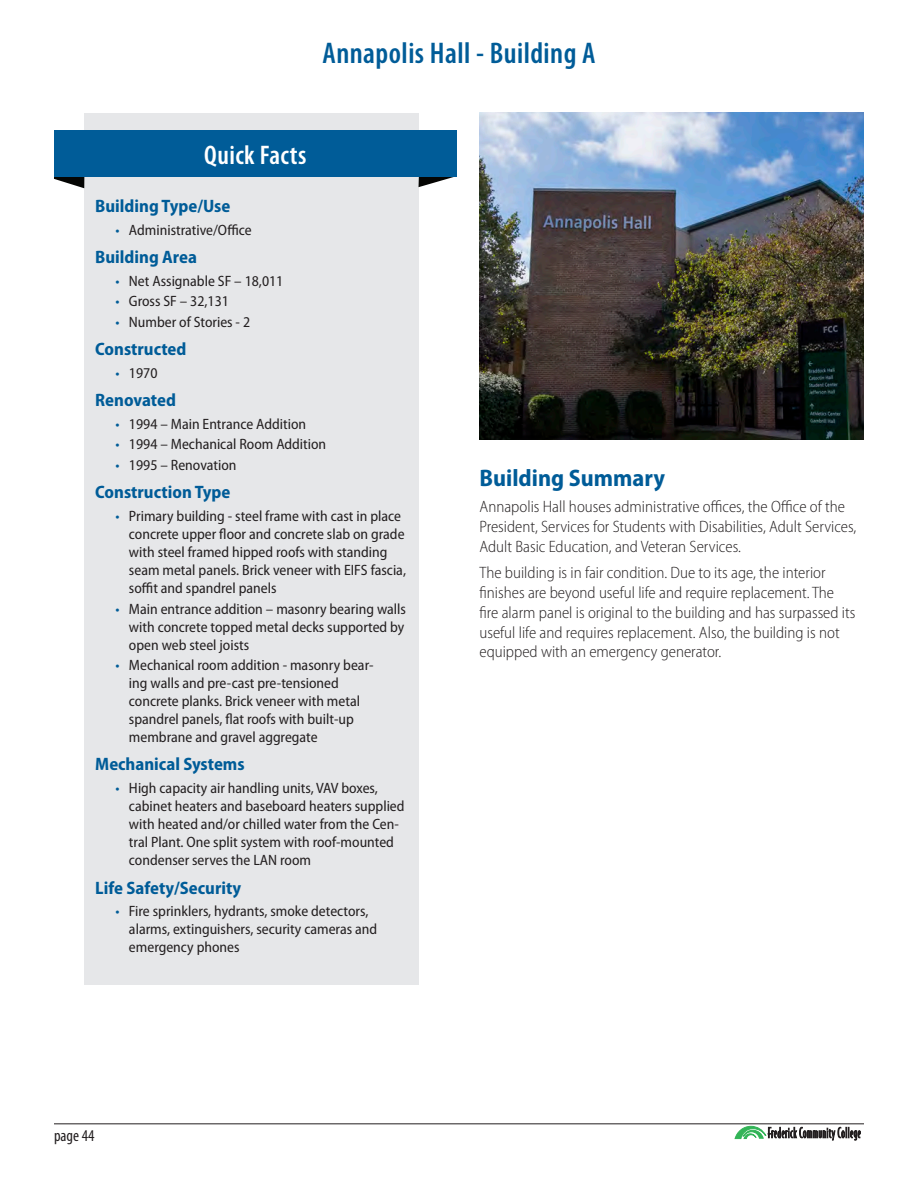
<style>
.page{position:relative;width:918px;height:1188px;background:#fff}
.page>*{position:absolute;margin:0;border:0;box-sizing:border-box;transform-origin:0 0}
.Building_Names_-_App{font:600 condensed 30px "Myriad Pro";letter-spacing:.015em;color:#005c98}
.Quick_Facts{font:600 condensed 27px "Myriad Pro";letter-spacing:.015em;color:#fff}
.Header2{font:700 semi-condensed 24px "Myriad Pro";color:#005c98}
.Quick_Facts_-_bold{font:700 semi-condensed 18px "Myriad Pro";color:#005c98}
.Building_Summary{font:300 semi-condensed 16.5px/19.8px "Myriad Pro";color:#231f20}
.t1{font:condensed 16.5px "Myriad Pro";color:#231f20}
.t2{font:semi-condensed 15px/18px "Myriad Pro";color:#231f20}
.s1{color:#005c98}
</style>
<div class="page">
<hr style="left:54px;top:1123px;width:810px;height:1px;background:#231f20">
<svg style="left:735px;top:1126px;width:126px;height:15px"></svg>
<div style="left:84px;top:113px;width:335px;height:871px;background:#e6e7e9"></div>
<svg style="left:54px;top:177px;width:31px;height:11px"></svg>
<svg style="left:418px;top:177px;width:36px;height:10px"></svg>
<div style="left:54px;top:130px;width:403px;height:47px;background:#005c98"></div>
<img style="left:480px;top:113px;width:384px;height:326px">
<p class="Building_Names_-_App" style="left:322px;top:35px;width:275px">Annapolis Hall - Building A</p>
<p class="Quick_Facts" style="left:204px;top:138px;width:104px">Quick Facts</p>
<p class="Quick_Facts_-_bold" style="left:95px;top:194px;width:137px">Building Type/Use</p>
<p class="t2" style="left:115px;top:220px;width:138px"><span class="s1">•</span> Administrative/Office</p>
<p class="Quick_Facts_-_bold" style="left:95px;top:245px;width:103px">Building Area</p>
<p class="t2" style="left:115px;top:272px;width:169px"><span class="s1">•</span> Net Assignable SF – 18,011</p>
<p class="t2" style="left:115px;top:292px;width:115px"><span class="s1">•</span> Gross SF – 32,131</p>
<p class="t2" style="left:115px;top:312px;width:136px"><span class="s1">•</span> Number of Stories - 2</p>
<p class="Quick_Facts_-_bold" style="left:95px;top:337px;width:93px">Constructed</p>
<p class="t2" style="left:115px;top:364px;width:43px"><span class="s1">•</span> 1970</p>
<p class="Quick_Facts_-_bold" style="left:95px;top:389px;width:82px">Renovated</p>
<p class="t2" style="left:115px;top:415px;width:192px"><span class="s1">•</span> 1994 – Main Entrance Addition</p>
<p class="t2" style="left:115px;top:435px;width:212px"><span class="s1">•</span> 1994 – Mechanical Room Addition</p>
<p class="t2" style="left:115px;top:456px;width:123px"><span class="s1">•</span> 1995 – Renovation</p>
<p class="Quick_Facts_-_bold" style="left:95px;top:481px;width:137px">Construction Type</p>
<p class="t2" style="left:129px;top:507px;width:279px;text-indent:-14px"><span class="s1">•</span> Primary building - steel frame with cast in place concrete upper floor and concrete slab on grade with steel framed hipped roofs with standing seam metal panels. Brick veneer with EIFS fascia, soffit and spandrel panels</p>
<p class="t2" style="left:129px;top:599px;width:279px;text-align:justify;text-indent:-14px"><span class="s1">•</span> Main entrance addition – masonry bearing walls with concrete topped metal decks supported by open web steel joists</p>
<p class="t2" style="left:129px;top:656px;width:246px;text-indent:-14px"><span class="s1">•</span> Mechanical room addition - masonry bear&shy;ing walls and pre-cast pre-tensioned concrete planks. Brick veneer with metal spandrel panels, flat roofs with built-up membrane and gravel aggregate</p>
<p class="Quick_Facts_-_bold" style="left:95px;top:753px;width:151px">Mechanical Systems</p>
<p class="t2" style="left:129px;top:779px;width:277px;text-indent:-14px"><span class="s1">•</span> High capacity air handling units, VAV boxes, cabinet heaters and baseboard heaters supplied with heated and/or chilled water from the Cen&shy;tral Plant. One split system with roof-mounted condenser serves the LAN room</p>
<p class="Quick_Facts_-_bold" style="left:95px;top:876px;width:147px">Life Safety/Security</p>
<p class="t2" style="left:129px;top:902px;width:250px;text-indent:-14px"><span class="s1">•</span> Fire sprinklers, hydrants, smoke detectors, alarms, extinguishers, security cameras and emergency phones</p>
<p class="t1" style="left:54px;top:1126px;width:42px">page 44</p>
<p class="Header2" style="left:480px;top:462px;width:187px">Building Summary</p>
<p class="Building_Summary" style="left:480px;top:497px;width:378px">Annapolis Hall houses administrative offices, the Office of the<br>President, Services for Students with Disabilities, Adult Services,<br>Adult Basic Education, and Veteran Services.</p>
<p class="Building_Summary" style="left:480px;top:563px;width:377px">The building is in fair condition. Due to its age, the interior finishes are beyond useful life and require replacement. The fire alarm panel is original to the building and has surpassed its useful life and requires replacement. Also, the building is not equipped with an emergency generator.</p>
</div>
